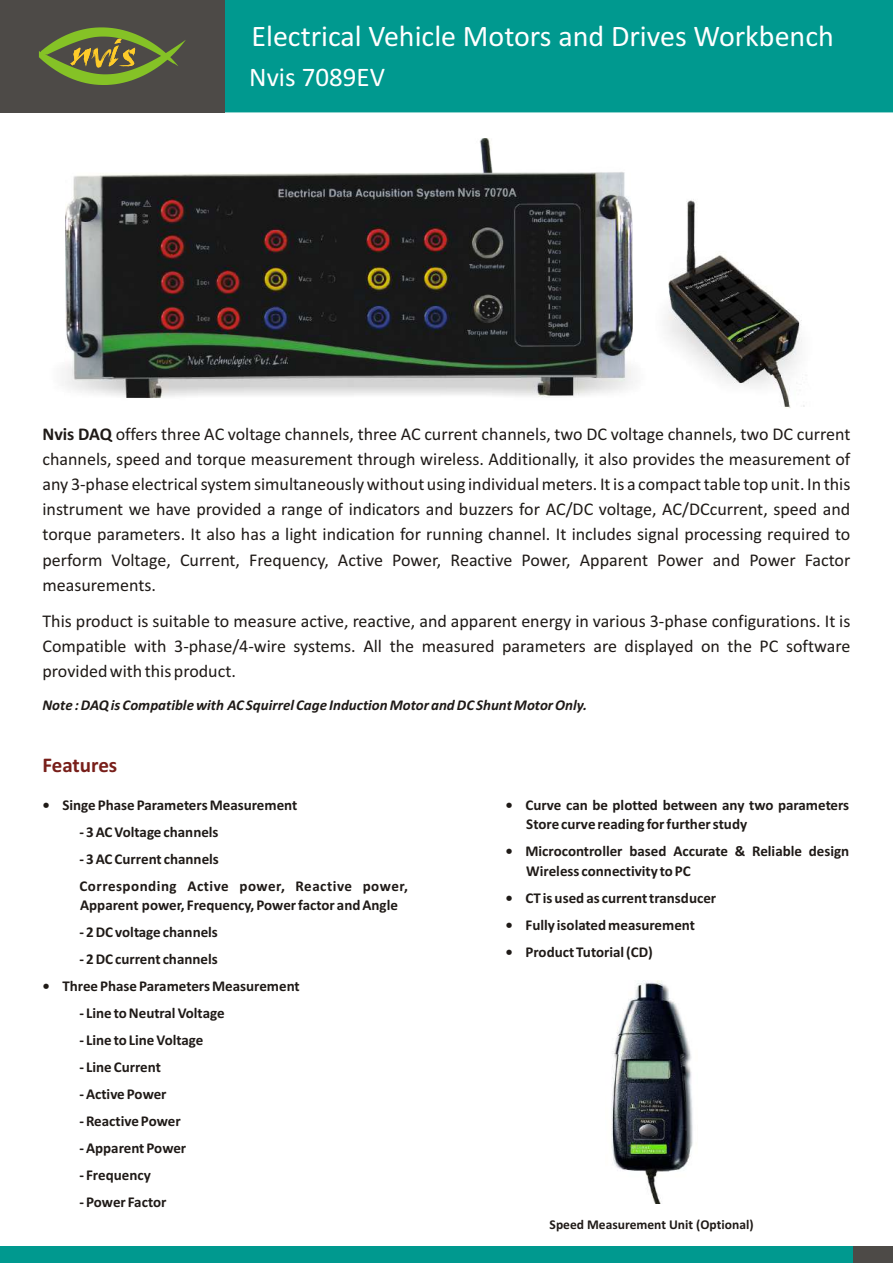
<style>
.page{position:relative;width:893px;height:1263px;background:#fff}
.page>*{position:absolute;margin:0;border:0;box-sizing:border-box;transform-origin:0 0}
.t1{font:30px "Calibri";color:#fff}
.t2{font:27px "Calibri";color:#fff}
.t3{font:700 21px "Calibri";color:#781f1a}
.t4{font:18px/25.2px "Calibri";color:#1f1a17;text-align:justify}
.t5{font:700 15px/19.5px "Calibri";color:#1f1a17}
.t6{font:italic 700 15px "Calibri";color:#1f1a17}
.t7{font:700 15px/27px "Calibri";letter-spacing:.035em;color:#1f1a17}
.t8{font:700 13.5px "Calibri";color:#1f1a17}
.s1{font-weight:700}
</style>
<div class="page">
<img style="left:611px;top:981px;width:82px;height:222px">
<img style="left:666px;top:199px;width:139px;height:209px">
<img style="left:65px;top:139px;width:567px;height:259px">
<div style="left:0;top:1246px;width:855px;height:17px;background:#00998f"></div>
<div style="left:854px;top:1246px;width:39px;height:17px;background:#4d4a47"></div>
<div style="left:225px;top:0;width:668px;height:112px;background:#00998f"></div>
<div style="left:0;top:0;width:225px;height:112px;background:#4d4a47"></div>
<svg style="left:39px;top:27px;width:147px;height:58px"></svg>
<h1 class="t1" style="left:251px;top:24px;width:584px">Electrical Vehicle Motors and Drives Workbench</h1>
<h2 class="t2" style="left:249px;top:66px;width:137px">Nvis 7089EV</h2>
<p class="t4" style="left:42px;top:423px;width:809px"><span class="s1">Nvis DAQ</span> offers three AC voltage channels, three AC current channels, two DC voltage channels, two DC current channels, speed and torque measurement through wireless. Additionally, it also provides the measurement of any 3-phase electrical system simultaneously without using individual meters. It is a compact table top unit. In this instrument we have provided a range of indicators and buzzers for AC/DC voltage, AC/DCcurrent, speed and torque parameters. It also has a light indication for running channel. It includes signal processing required to perform Voltage, Current, Frequency, Active Power, Reactive Power, Apparent Power and Power Factor measurements.</p>
<p class="t4" style="left:42px;top:610px;width:809px">This product is suitable to measure active, reactive, and apparent energy in various 3-phase configurations. It is Compatible with 3-phase/4-wire systems. All the measured parameters are displayed on the PC software provided with this product.</p>
<p class="t6" style="left:42px;top:699px;width:546px">Note : DAQ is Compatible with AC Squirrel Cage Induction Motor and DC Shunt Motor Only.</p>
<p class="t3" style="left:43px;top:756px;width:76px">Features</p>
<p class="t5" style="left:43px;top:796px;width:256px">• Singe Phase Parameters Measurement</p>
<p class="t5" style="left:79px;top:823px;width:141px">- 3 AC Voltage channels</p>
<p class="t7" style="left:79px;top:846px;width:330px">- 3 AC Current channels<br>Corresponding Active power, Reactive power,</p>
<p class="t5" style="left:80px;top:897px;width:319px">Apparent power, Frequency, Power factor and Angle</p>
<p class="t5" style="left:79px;top:924px;width:140px">- 2 DC voltage channels</p>
<p class="t5" style="left:79px;top:951px;width:140px">- 2 DC current channels</p>
<p class="t5" style="left:42px;top:978px;width:259px">• Three Phase Parameters Measurement</p>
<p class="t5" style="left:79px;top:1005px;width:147px">- Line to Neutral Voltage</p>
<p class="t5" style="left:79px;top:1032px;width:126px">- Line to Line Voltage</p>
<p class="t5" style="left:79px;top:1059px;width:83px">- Line Current</p>
<p class="t5" style="left:79px;top:1086px;width:89px">- Active Power</p>
<p class="t5" style="left:79px;top:1113px;width:103px">- Reactive Power</p>
<p class="t5" style="left:79px;top:1140px;width:108px">- Apparent Power</p>
<p class="t5" style="left:79px;top:1167px;width:73px">- Frequency</p>
<p class="t5" style="left:79px;top:1194px;width:88px">- Power Factor</p>
<p class="t5" style="left:526px;top:796px;width:324px;text-indent:-21px">• Curve can be plotted between any two parameters<br>Store curve reading for further study</p>
<p class="t5" style="left:526px;top:843px;width:324px;text-indent:-21px">• Microcontroller based Accurate &amp; Reliable design<br>Wireless connectivity to PC</p>
<p class="t5" style="left:506px;top:889px;width:212px">• CT is used as current transducer</p>
<p class="t5" style="left:506px;top:916px;width:191px">• Fully isolated measurement</p>
<p class="t5" style="left:506px;top:943px;width:149px">• Product Tutorial (CD)</p>
<p class="t8" style="left:550px;top:1219px;width:205px">Speed Measurement Unit (Optional)</p>
</div>
